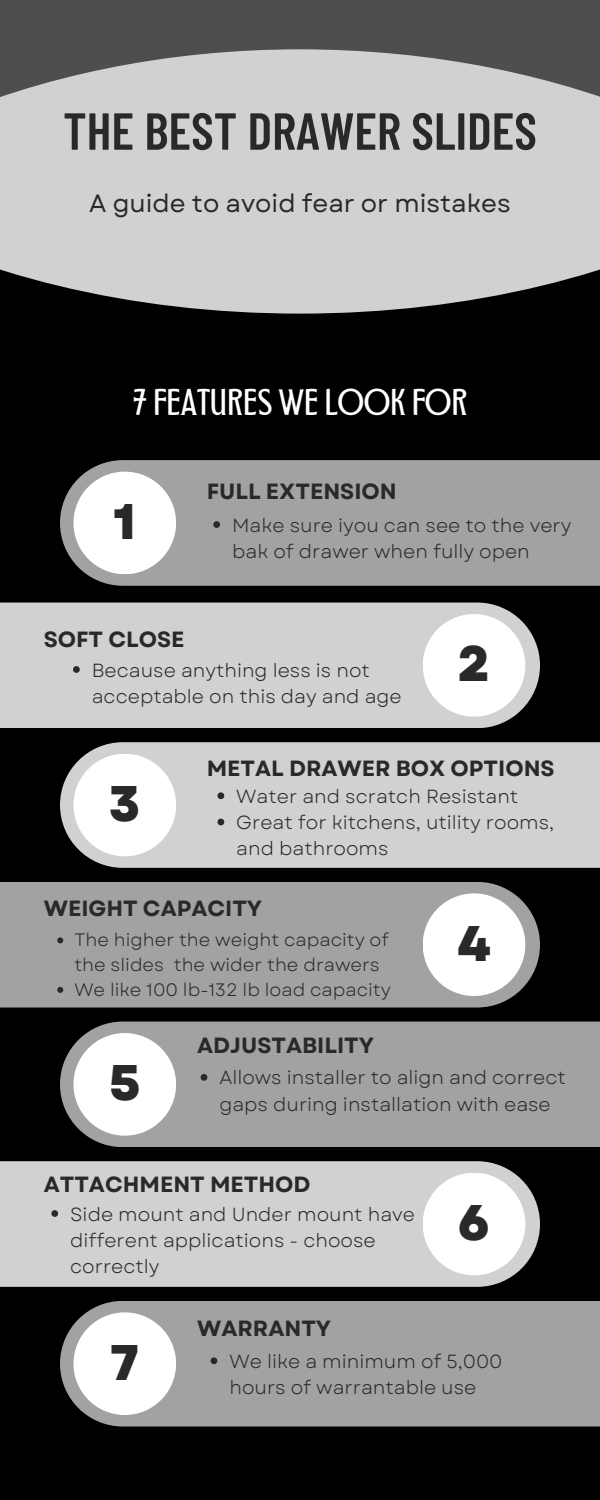
<style>
.page{position:relative;width:600px;height:1500px;background:#000}
.page>*{position:absolute;margin:0;border:0;box-sizing:border-box;transform-origin:0 0}
.t1{font:600 52px "Barlow Condensed";color:#292929}
.t2{font:800 50px "Garet";color:#292929}
.t3{font:30px "Montagna LTD";color:#fff}
.t4{font:25px "Garet";color:#292929}
.t5{font:700 22px "Garet";color:#292929}
.t6{font:19px/26.2px "Garet";color:#292929}
.t7{font:18px/24.8px "Garet";color:#292929}
</style>
<div class="page">
<div style="left:60px;top:460px;width:540px;height:126px;background:#a2a2a2"></div>
<div style="left:0;top:603px;width:540px;height:125px;background:#d1d1d1"></div>
<div style="left:60px;top:742px;width:540px;height:126px;background:#d1d1d1"></div>
<div style="left:0;top:882px;width:540px;height:126px;background:#a2a2a2"></div>
<div style="left:60px;top:1022px;width:540px;height:125px;background:#a2a2a2"></div>
<div style="left:0;top:1161px;width:540px;height:126px;background:#d1d1d1"></div>
<div style="left:60px;top:1301px;width:540px;height:126px;background:#a2a2a2"></div>
<div style="left:73px;top:472px;width:103px;height:102px;background:#fff;border-radius:50%"></div>
<div style="left:423px;top:614px;width:102px;height:103px;background:#fff;border-radius:50%"></div>
<div style="left:423px;top:893px;width:102px;height:103px;background:#fff;border-radius:50%"></div>
<div style="left:73px;top:754px;width:103px;height:102px;background:#fff;border-radius:50%"></div>
<div style="left:73px;top:1033px;width:103px;height:103px;background:#fff;border-radius:50%"></div>
<div style="left:73px;top:1312px;width:103px;height:103px;background:#fff;border-radius:50%"></div>
<div style="left:423px;top:1173px;width:102px;height:102px;background:#fff;border-radius:50%"></div>
<div style="left:0;top:0;width:600px;height:314px;background:#d1d1d1"></div>
<svg style="left:0;top:0;width:600px;height:97px;fill:#4e4e4e"></svg>
<svg style="left:213px;top:521px;width:7px;height:7px"></svg>
<svg style="left:73px;top:666px;width:7px;height:7px"></svg>
<svg style="left:218px;top:792px;width:6px;height:7px"></svg>
<svg style="left:218px;top:819px;width:6px;height:6px"></svg>
<svg style="left:57px;top:937px;width:6px;height:6px"></svg>
<svg style="left:57px;top:987px;width:6px;height:6px"></svg>
<svg style="left:51px;top:1210px;width:7px;height:7px"></svg>
<svg style="left:201px;top:1074px;width:6px;height:7px"></svg>
<svg style="left:211px;top:1357px;width:6px;height:7px"></svg>
<h1 class="t1" style="left:63px;top:98px;width:475px">THE BEST DRAWER SLIDES</h1>
<h3 class="t4" style="left:89px;top:185px;width:423px">A guide to avoid fear or mistakes</h3>
<h3 class="t3" style="left:133px;top:389px;width:336px">7 FEATURES WE LOOK FOR</h3>
<h2 class="t2" style="left:114px;top:486px;width:24px">1</h2>
<p class="t5" style="left:207px;top:476px;width:192px">FULL EXTENSION</p>
<p class="t6" style="left:232px;top:512px;width:341px">Make sure iyou can see to the very bak of drawer when fully open</p>
<p class="t5" style="left:44px;top:624px;width:142px">SOFT CLOSE</p>
<p class="t6" style="left:92px;top:657px;width:311px">Because anything less is not acceptable on this day and age</p>
<h2 class="t2" style="left:458px;top:628px;width:34px">2</h2>
<h2 class="t2" style="left:109px;top:768px;width:33px">3</h2>
<p class="t5" style="left:207px;top:753px;width:350px">METAL DRAWER BOX OPTIONS</p>
<p class="t6" style="left:236px;top:783px;width:319px">Water and scratch Resistant<br>Great for kitchens, utility rooms, and bathrooms</p>
<p class="t5" style="left:44px;top:892px;width:220px">WEIGHT CAPACITY</p>
<p class="t7" style="left:74px;top:928px;width:318px">The higher the weight capacity of the slides the wider the drawers<br>We like 100 lb-132 lb load capacity</p>
<p class="t5" style="left:197px;top:1029px;width:179px">ADJUSTABILITY</p>
<h2 class="t2" style="left:457px;top:907px;width:35px">4</h2>
<h2 class="t2" style="left:109px;top:1047px;width:33px">5</h2>
<p class="t6" style="left:219px;top:1065px;width:348px">Allows installer to align and correct gaps during installation with ease</p>
<p class="t5" style="left:44px;top:1169px;width:268px">ATTACHMENT METHOD</p>
<p class="t6" style="left:70px;top:1201px;width:346px">Side mount and Under mount have different applications - choose correctly</p>
<p class="t5" style="left:197px;top:1313px;width:136px">WARRANTY</p>
<h2 class="t2" style="left:458px;top:1187px;width:34px">6</h2>
<h2 class="t2" style="left:110px;top:1326px;width:30px">7</h2>
<p class="t6" style="left:229px;top:1348px;width:275px">We like a minimum of 5,000 hours of warrantable use</p>
</div>
